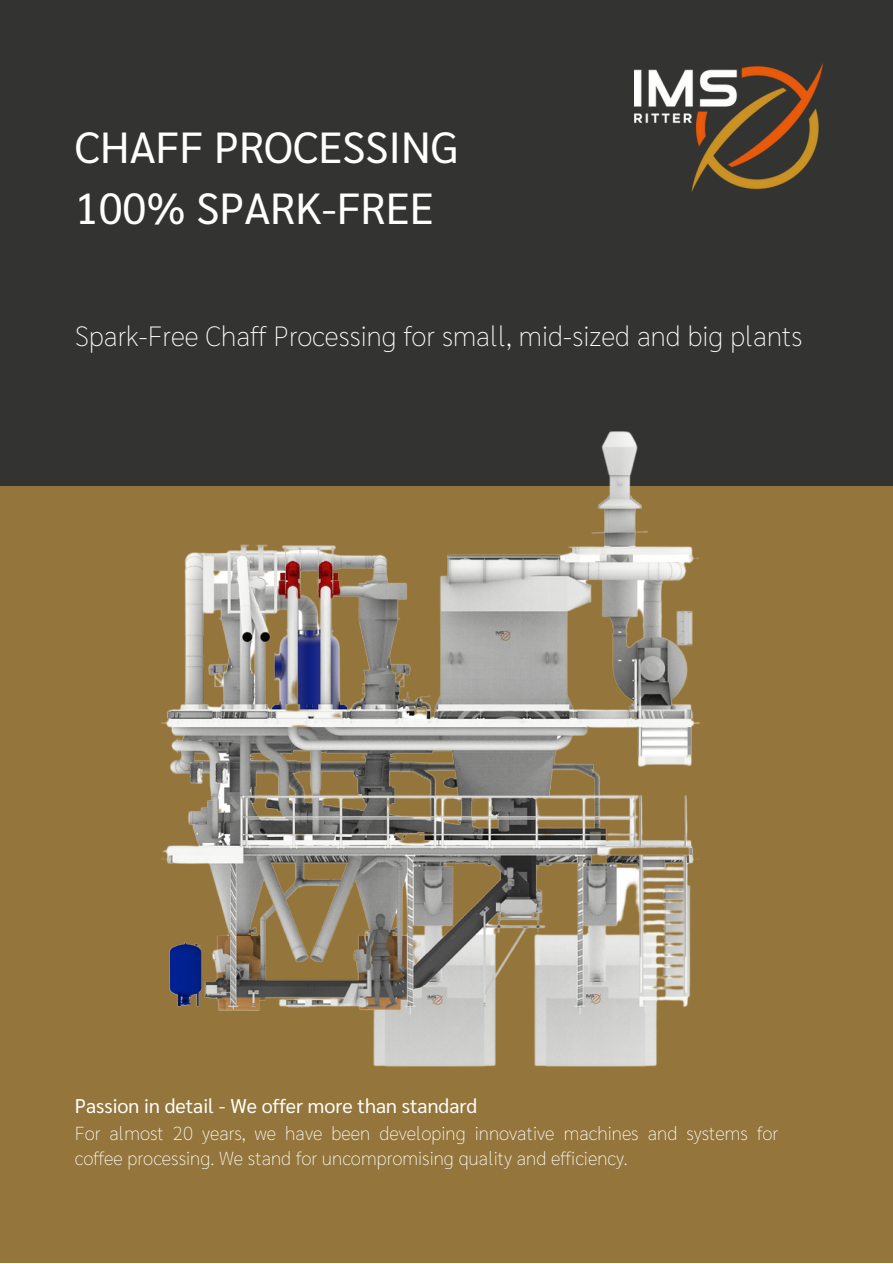
<style>
.page{position:relative;width:893px;height:1264px;background:#fff}
.page>*{position:absolute;margin:0;border:0;box-sizing:border-box;transform-origin:0 0}
.t1{font:43.5px/60.8px "Sarabun";color:#fff}
.t2{font:100 27.75px "Sarabun";color:#fff}
.t3{font:19.8px "Sarabun";color:#fff}
.t4{font:100 18.75px/25.8px "Sarabun";color:#fff}
</style>
<div class="page">
<div style="left:0;top:0;width:892px;height:1262px;background:#94753b"></div>
<div style="left:0;top:0;width:892px;height:486px;background:#333332"></div>
<img style="left:634px;top:64px;width:188px;height:128px">
<img style="left:161px;top:431px;width:539px;height:636px">
<h1 class="t1" style="left:75px;top:115px;width:385px">CHAFF PROCESSING<br>100% SPARK-FREE</h1>
<h2 class="t2" style="left:75px;top:316px;width:729px">Spark-Free Chaff Processing for small, mid-sized and big plants</h2>
<p class="t3" style="left:75px;top:1092px;width:404px">Passion in detail - We offer more than standard</p>
<p class="t4" style="left:75px;top:1118px;width:705px">For almost 20 years, we have been developing innovative machines and systems for coffee processing. We stand for uncompromising quality and efficiency.</p>
</div>
